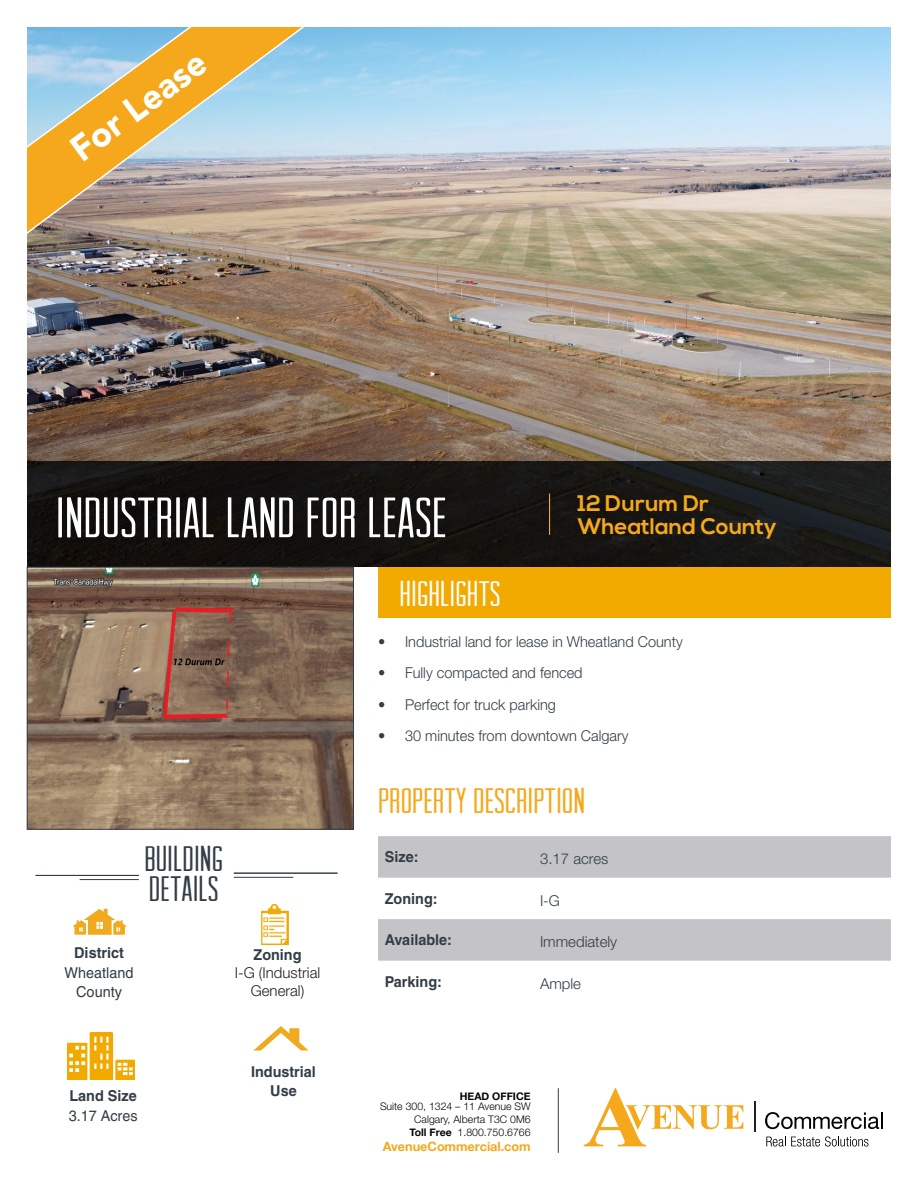
<style>
.page{position:relative;width:918px;height:1188px;background:#fff}
.page>*{position:absolute;margin:0;border:0;box-sizing:border-box;transform-origin:0 0}
.t1{font:57px "Arvil Sans";color:#fff}
.t2{font:36px "Arvil Sans";color:#f5a81c}
.t3{font:36px "Arvil Sans";color:#323d47}
.t4{font:36px "Arvil Sans";color:#fff}
.t5{font:900 36px "Avenir LT Std";color:#fff;scale:.96 1}
.t6{font:700 22.5px "Nexa";color:#f5a81c}
.t7{font:300 15px "Helvetica Neue";color:#323d47}
.t8{font:700 15px "Helvetica";color:#323d47;scale:.96 1}
.t9{font:15px "Helvetica";color:#323d47;scale:.96 1}
.t10{font:300 15px/18px "Helvetica Neue";color:#231f20;text-align:center}
.t11{font:700 12.75px "Helvetica Neue";color:#f5a81c}
.t12{font:300 10.5px/13px "Helvetica Neue";color:#040503;text-align:right}
.t13{font:700 10.5px "Helvetica Neue";color:#040503}
.s1{font-weight:700}
</style>
<div class="page">
<svg style="left:584px;top:1088px;width:159px;height:58px"></svg>
<svg style="left:766px;top:1136px;width:103px;height:11px"></svg>
<hr style="left:754px;top:1102px;width:2px;height:30px;background:#231f20">
<svg style="left:765px;top:1112px;width:118px;height:17px"></svg>
<hr style="left:558px;top:1088px;width:1px;height:65px;background:#323d47">
<img style="left:27px;top:27px;width:864px;height:434px">
<svg style="left:27px;top:27px;width:276px;height:209px;background:#c3b58f"></svg>
<div style="left:378px;top:567px;width:513px;height:51px;background:#f2a900"></div>
<svg style="left:27px;top:461px;width:864px;height:106px;background:#151412"></svg>
<hr style="left:549px;top:494px;width:1px;height:41px;background:#f5a81c">
<svg style="left:378px;top:836px;width:513px;height:125px;fill:#c4c3c7"></svg>
<hr style="left:234px;top:873px;width:104px;height:1px;background:#323d47">
<hr style="left:234px;top:877px;width:59px;height:1px;background:#323d47">
<hr style="left:36px;top:875px;width:103px;height:1px;background:#323d47">
<hr style="left:80px;top:879px;width:59px;height:1px;background:#323d47">
<svg style="left:72px;top:909px;width:55px;height:26px"></svg>
<svg style="left:253px;top:1026px;width:56px;height:25px"></svg>
<img style="left:29px;top:569px;width:323px;height:258px">
<div style="left:27px;top:567px;width:327px;height:262px;border:1px solid #323d47"></div>
<img style="left:261px;top:904px;width:27px;height:41px">
<img style="left:68px;top:1032px;width:67px;height:48px">
<p class="t5" style="left:62px;top:136px;width:167px;rotate:-37deg">For Lease</p>
<p class="t1" style="left:56px;top:486px;width:393px">INDUSTRIAL LAND FOR LEASE</p>
<p class="t6" style="left:578px;top:490px;width:133px">12 Durum Dr</p>
<p class="t6" style="left:578px;top:514px;width:201px">Wheatland County</p>
<p class="t4" style="left:400px;top:573px;width:103px">HIGHLIGHTS</p>
<p class="t3" style="left:145px;top:839px;width:80px">BUILDING</p>
<p class="t3" style="left:149px;top:869px;width:71px">DETAILS</p>
<p class="t8" style="left:74px;top:944px;width:53px">District</p>
<p class="t9" style="left:65px;top:964px;width:73px">Wheatland</p>
<p class="t9" style="left:76px;top:983px;width:49px">County</p>
<p class="t8" style="left:254px;top:945px;width:52px">Zoning</p>
<p class="t10" style="left:235px;top:962px;width:87px">I-G (Industrial<br>General)</p>
<p class="t8" style="left:69px;top:1087px;width:72px">Land Size</p>
<p class="t9" style="left:69px;top:1107px;width:73px">3.17 Acres</p>
<p class="t8" style="left:251px;top:1063px;width:69px">Industrial</p>
<p class="t8" style="left:270px;top:1082px;width:29px">Use</p>
<p class="t7" style="left:378px;top:629px;width:306px">• Industrial land for lease in Wheatland County</p>
<p class="t7" style="left:378px;top:661px;width:206px">• Fully compacted and fenced</p>
<p class="t7" style="left:378px;top:692px;width:179px">• Perfect for truck parking</p>
<p class="t7" style="left:378px;top:724px;width:252px">• 30 minutes from downtown Calgary</p>
<p class="t2" style="left:378px;top:781px;width:209px">PROPERTY DESCRIPTION</p>
<p class="t8" style="left:385px;top:848px;width:37px">Size:</p>
<p class="t7" style="left:540px;top:847px;width:70px">3.17 acres</p>
<p class="t8" style="left:385px;top:889px;width:57px">Zoning:</p>
<p class="t7" style="left:540px;top:888px;width:21px">I-G</p>
<p class="t8" style="left:385px;top:931px;width:71px">Available:</p>
<p class="t7" style="left:540px;top:930px;width:79px">Immediately</p>
<p class="t8" style="left:385px;top:972px;width:61px">Parking:</p>
<p class="t7" style="left:540px;top:971px;width:43px">Ample</p>
<p class="t13" style="left:460px;top:1089px;width:72px">HEAD OFFICE</p>
<p class="t12" style="left:380px;top:1099px;width:152px">Suite 300, 1324 – 11 Avenue SW<br>Calgary, Alberta T3C 0M6<br><span class="s1">Toll Free</span> 1.800.750.6766</p>
<p class="t11" style="left:383px;top:1139px;width:149px">AvenueCommercial.com</p>
</div>
